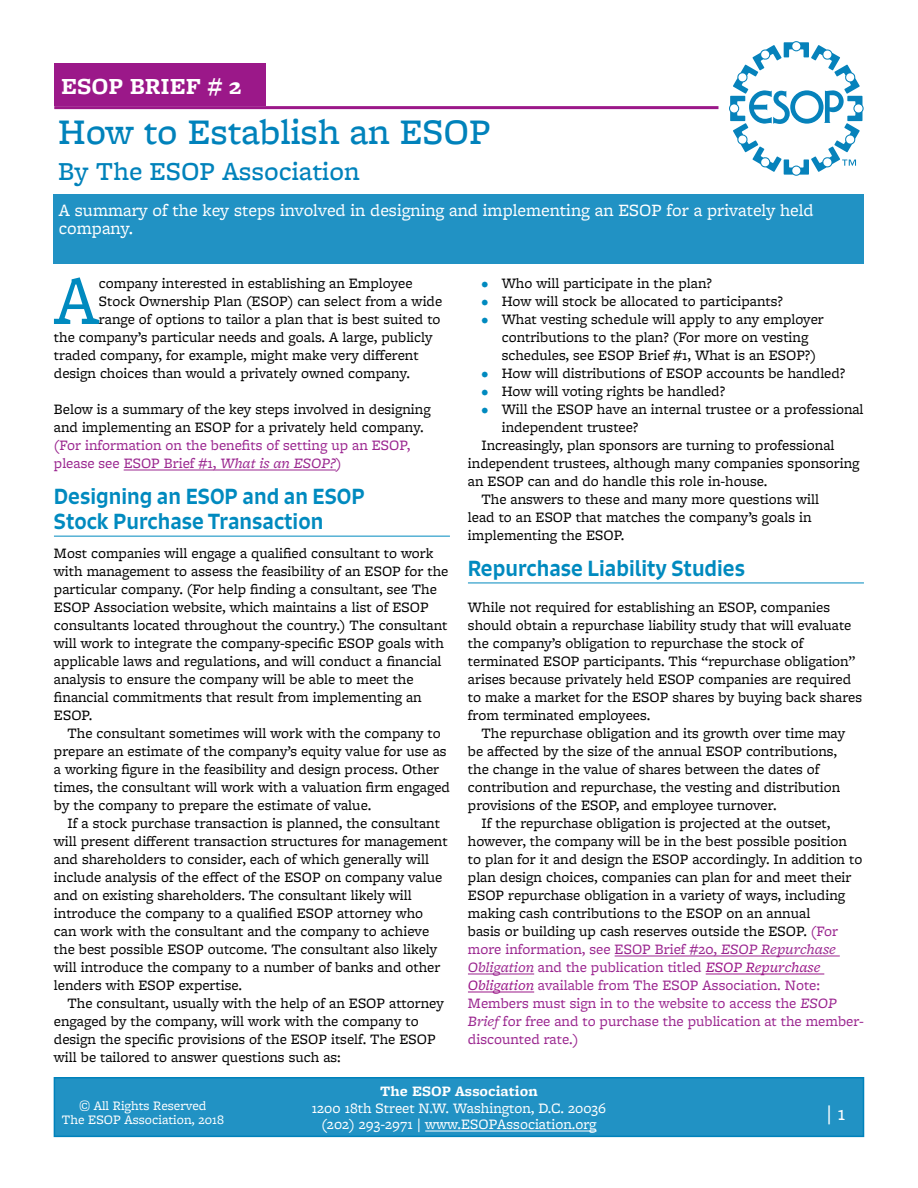
<style>
.page{position:relative;width:918px;height:1188px;background:#fff}
.page>*{position:absolute;margin:0;border:0;box-sizing:border-box;transform-origin:0 0}
.t1{font:72.6px "Freight Micro Pro";color:#008abf}
.t2{font:500 37.5px "Freight Micro Pro";color:#0082bb}
.t3{font:500 27px "Freight Micro Pro";color:#0082bb}
.t4{font:700 24px "Freight Micro Pro";color:#fff}
.t5{font:500 21px/25.2px "Signo";color:#008abf}
.t6{font:21px "Freight Micro Pro";color:#fff}
.t7{font:18px/18px "Freight Micro Pro";color:#fff}
.t8{font:15px/18px "Freight Micro Pro";color:#000}
.t9{font:15px/18px "Freight Micro Pro";color:#9a258f}
.t10{font:15px/16.5px "Freight Micro Pro";color:#fff;text-align:center}
.t11{font:700 15px "Freight Micro Pro";color:#fff}
.t12{font:13.5px/13.5px "Freight Micro Pro";color:#fff;text-align:center}
.s1{font-style:italic}
.s2{color:#008abf}
.s3{color:#9a258f}
.s4{font-style:italic;color:#9a258f}
.s5{font-style:italic;color:#9b1889}
</style>
<div class="page">
<div style="left:54px;top:64px;width:212px;height:42px;background:#9b1889"></div>
<div style="left:54px;top:194px;width:30px;height:70px;background:#2192c4"></div>
<div style="left:59px;top:194px;width:805px;height:70px;background:#2192c4"></div>
<hr style="left:54px;top:106px;width:664px;height:3px;background:#9b1889">
<svg style="left:729px;top:41px;width:135px;height:135px"></svg>
<hr style="left:124px;top:470px;width:212px;height:1px;background:#9a258f">
<hr style="left:54px;top:536px;width:396px;height:1px;background:#008abf">
<hr style="left:468px;top:583px;width:396px;height:1px;background:#008abf">
<hr style="left:615px;top:956px;width:225px;height:1px;background:#9a258f">
<hr style="left:468px;top:974px;width:66px;height:1px;background:#9a258f">
<hr style="left:706px;top:974px;width:118px;height:1px;background:#9b1889">
<hr style="left:468px;top:992px;width:66px;height:1px;background:#9b1889">
<div style="left:54px;top:1078px;width:810px;height:58px;background:#2192c4"></div>
<hr style="left:425px;top:1131px;width:172px;height:1px;background:#fff">
<div style="left:54px;top:1077px;width:810px;height:60px;border:2px solid #0082bb"></div>
<h3 class="t4" style="left:61px;top:69px;width:182px">ESOP BRIEF # 2</h3>
<h2 class="t2" style="left:58px;top:106px;width:434px">How to Establish an ESOP</h2>
<h3 class="t3" style="left:58px;top:153px;width:303px">By The ESOP Association</h3>
<p class="t7" style="left:59px;top:201px;width:756px">A summary of the key steps involved in designing and implementing an ESOP for a privately held company.</p>
<h1 class="t1" style="left:54px;top:251px;width:46px">A</h1>
<p class="t8" style="left:99px;top:274px;width:315px">company interested in establishing an Employee</p>
<p class="t8" style="left:99px;top:292px;width:345px">Stock Ownership Plan (ESOP) can select from a wide</p>
<p class="t8" style="left:99px;top:310px;width:343px">range of options to tailor a plan that is best suited to</p>
<p class="t8" style="left:54px;top:328px;width:380px">the company’s particular needs and goals. A large, publicly</p>
<p class="t8" style="left:54px;top:346px;width:366px">traded company, for example, might make very different</p>
<p class="t8" style="left:54px;top:364px;width:358px">design choices than would a privately owned company.</p>
<p class="t8" style="left:54px;top:400px;width:378px">Below is a summary of the key steps involved in designing and implementing an ESOP for a privately held company.</p>
<p class="t9" style="left:54px;top:436px;width:358px">(For information on the benefits of setting up an ESOP, please see ESOP Brief #1, <span class="s1">What is an ESOP?</span>)</p>
<h3 class="t5" style="left:54px;top:484px;width:312px">Designing an ESOP and an ESOP<br>Stock Purchase Transaction</h3>
<p class="t8" style="left:54px;top:544px;width:396px">Most companies will engage a qualified consultant to work with management to assess the feasibility of an ESOP for the particular company. (For help finding a consultant, see The ESOP Association website, which maintains a list of ESOP consultants located throughout the country.) The consultant will work to integrate the company-specific ESOP goals with applicable laws and regulations, and will conduct a financial analysis to ensure the company will be able to meet the financial commitments that result from implementing an ESOP.</p>
<p class="t8" style="left:54px;top:724px;width:398px;text-indent:14px">The consultant sometimes will work with the company to prepare an estimate of the company’s equity value for use as a working figure in the feasibility and design process. Other times, the consultant will work with a valuation firm engaged by the company to prepare the estimate of value.</p>
<p class="t8" style="left:54px;top:814px;width:395px;text-indent:14px">If a stock purchase transaction is planned, the consultant will present different transaction structures for management and shareholders to consider, each of which generally will include analysis of the effect of the ESOP on company value and on existing shareholders. The consultant likely will introduce the company to a qualified ESOP attorney who can work with the consultant and the company to achieve the best possible ESOP outcome. The consultant also likely will introduce the company to a number of banks and other lenders with ESOP expertise.</p>
<p class="t8" style="left:54px;top:994px;width:391px;text-indent:14px">The consultant, usually with the help of an ESOP attorney engaged by the company, will work with the company to design the specific provisions of the ESOP itself. The ESOP will be tailored to answer questions such as:</p>
<p class="t8" style="left:481px;top:274px;width:232px"><span class="s2">•</span> Who will participate in the plan?</p>
<p class="t8" style="left:481px;top:292px;width:303px"><span class="s2">•</span> How will stock be allocated to participants?</p>
<p class="t8" style="left:502px;top:310px;width:324px;text-indent:-20px"><span class="s2">•</span> What vesting schedule will apply to any employer contributions to the plan? (For more on vesting schedules, see ESOP Brief #1, What is an ESOP?)</p>
<p class="t8" style="left:481px;top:364px;width:365px"><span class="s2">•</span> How will distributions of ESOP accounts be handled?</p>
<p class="t8" style="left:481px;top:382px;width:245px"><span class="s2">•</span> How will voting rights be handled?</p>
<p class="t8" style="left:481px;top:400px;width:384px"><span class="s2">•</span> Will the ESOP have an internal trustee or a professional</p>
<p class="t8" style="left:502px;top:418px;width:138px">independent trustee?</p>
<p class="t8" style="left:481px;top:436px;width:355px">Increasingly, plan sponsors are turning to professional</p>
<p class="t8" style="left:468px;top:454px;width:393px">independent trustees, although many companies sponsoring</p>
<p class="t8" style="left:468px;top:472px;width:301px">an ESOP can and do handle this role in-house.</p>
<p class="t8" style="left:481px;top:490px;width:339px">The answers to these and many more questions will</p>
<p class="t8" style="left:468px;top:508px;width:345px">lead to an ESOP that matches the company’s goals in</p>
<p class="t8" style="left:468px;top:526px;width:158px">implementing the ESOP.</p>
<h3 class="t5" style="left:468px;top:556px;width:279px">Repurchase Liability Studies</h3>
<p class="t8" style="left:468px;top:598px;width:396px">While not required for establishing an ESOP, companies should obtain a repurchase liability study that will evaluate the company’s obligation to repurchase the stock of terminated ESOP participants. This “repurchase obligation” arises because privately held ESOP companies are required to make a market for the ESOP shares by buying back shares from terminated employees.</p>
<p class="t8" style="left:468px;top:724px;width:379px;text-indent:14px">The repurchase obligation and its growth over time may be affected by the size of the annual ESOP contributions, the change in the value of shares between the dates of contribution and repurchase, the vesting and distribution provisions of the ESOP, and employee turnover.</p>
<p class="t8" style="left:468px;top:814px;width:398px;text-indent:14px">If the repurchase obligation is projected at the outset, however, the company will be in the best possible position<br>to plan for it and design the ESOP accordingly. In addition to plan design choices, companies can plan for and meet their ESOP repurchase obligation in a variety of ways, including making cash contributions to the ESOP on an annual<br>basis or building up cash reserves outside the ESOP. <span class="s3">(For more information, see ESOP Brief #20,</span> <span class="s4">ESOP Repurchase Obligation</span> <span class="s3">and the publication titled</span> <span class="s5">ESOP Repurchase Obligation</span> <span class="s3">available from The ESOP Association. Note:<br>Members must sign in to the website to access the</span> <span class="s4">ESOP Brief</span> <span class="s3">for free and to purchase the publication at the member&shy;discounted rate.)</span></p>
<p class="t11" style="left:380px;top:1081px;width:159px">The ESOP Association</p>
<p class="t10" style="left:312px;top:1099px;width:296px">1200 18th Street N.W. Washington, D.C. 20036 (202) 293-2971 | www.ESOPAssociation.org</p>
<p class="t12" style="left:62px;top:1098px;width:164px">© All Rights Reserved<br>The ESOP Association, 2018</p>
<h3 class="t6" style="left:826px;top:1099px;width:21px">| 1</h3>
</div>
